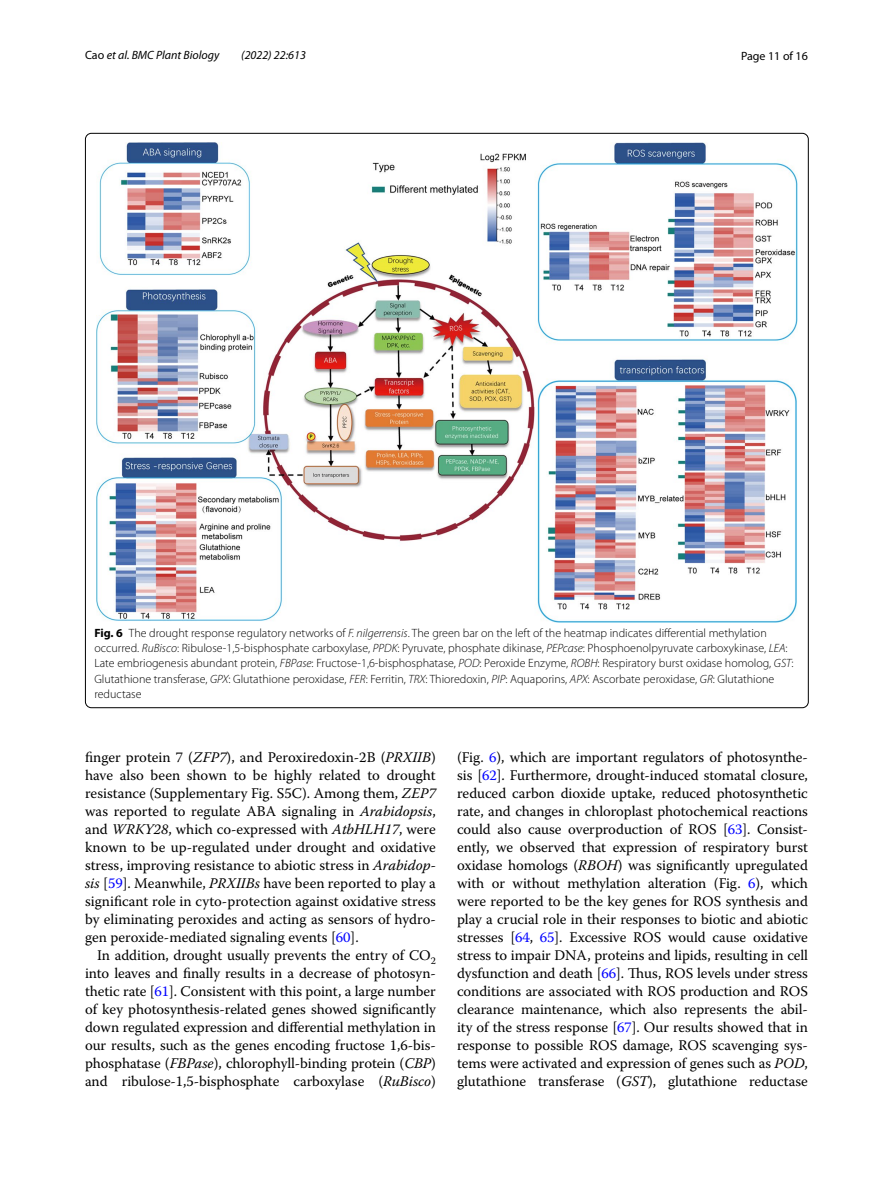
<style>
.page{position:relative;width:893px;height:1187px;background:#fff}
.page>*{position:absolute;margin:0;border:0;box-sizing:border-box;transform-origin:0 0}
.t1{font:14.7px/18px "Warnock Pro";letter-spacing:-.005em;color:#000;text-align:justify}
.t2{font:300 12px/15px "Myriad Pro";color:#000}
.t3{font:italic 12px "Myriad Pro";color:#000}
.t4{font:12px "Myriad Pro";color:#000}
.s1{font-style:normal}
.s2{font-weight:700}
.s3{font-style:italic}
.s4{color:#00f}
</style>
<div class="page">
<img style="left:97px;top:142px;width:700px;height:480px">
<p class="t3" style="left:85px;top:48px;width:136px"><span class="s1">Cao</span> et al. BMC Plant Biology</p>
<p class="t3" style="left:241px;top:48px;width:66px">(2022) 22:613</p>
<p class="t4" style="left:741px;top:48px;width:68px">Page 11 of 16</p>
<p class="t2" style="left:94px;top:626px;width:701px"><span class="s2">Fig. 6</span> The drought response regulatory networks of <span class="s3">F. nilgerrensis</span>. The green bar on the left of the heatmap indicates differential methylation occurred. <span class="s3">RuBisco</span>: Ribulose-1,5-bisphosphate carboxylase, <span class="s3">PPDK</span>: Pyruvate, phosphate dikinase, <span class="s3">PEPcase</span>: Phosphoenolpyruvate carboxykinase, <span class="s3">LEA</span>:<br>Late embriogenesis abundant protein, <span class="s3">FBPase</span>: Fructose-1,6-bisphosphatase, <span class="s3">POD</span>: Peroxide Enzyme, <span class="s3">ROBH</span>: Respiratory burst oxidase homolog, <span class="s3">GST</span>:<br>Glutathione transferase, <span class="s3">GPX</span>: Glutathione peroxidase, <span class="s3">FER</span>: Ferritin, <span class="s3">TRX</span>: Thioredoxin, <span class="s3">PIP</span>: Aquaporins, <span class="s3">APX</span>: Ascorbate peroxidase, <span class="s3">GR</span>: Glutathione reductase</p>
<p class="t1" style="left:85px;top:747px;width:352px">finger protein 7 (<span class="s3">ZFP7</span>), and Peroxiredoxin-2B (<span class="s3">PRXIIB</span>) have also been shown to be highly related to drought resistance (Supplementary Fig. S5C). Among them, <span class="s3">ZEP7 </span>was reported to regulate ABA signaling in <span class="s3">Arabidopsis</span>, and <span class="s3">WRKY28</span>, which co-expressed with <span class="s3">AtbHLH17</span>, were known to be up-regulated under drought and oxidative stress, improving resistance to abiotic stress in <span class="s3">Arabidop&shy;sis</span> [<span class="s4">59</span>]. Meanwhile, <span class="s3">PRXIIBs</span> have been reported to play a significant role in cyto-protection against oxidative stress by eliminating peroxides and acting as sensors of hydro&shy;gen peroxide-mediated signaling events [<span class="s4">60</span>].</p>
<p class="t1" style="left:85px;top:945px;width:352px;text-indent:12px">In addition, drought usually prevents the entry of CO<sub>2 </sub>into leaves and finally results in a decrease of photosyn&shy;thetic rate [<span class="s4">61</span>]. Consistent with this point, a large number of key photosynthesis-related genes showed significantly down regulated expression and differential methylation in our results, such as the genes encoding fructose 1,6-bis&shy;phosphatase (<span class="s3">FBPase</span>), chlorophyll-binding protein (<span class="s3">CBP</span>) and ribulose-1,5-bisphosphate carboxylase (<span class="s3">RuBisco</span>)</p>
<p class="t1" style="left:457px;top:747px;width:352px">(Fig. <span class="s4">6</span>), which are important regulators of photosynthe&shy;sis [<span class="s4">62</span>]. Furthermore, drought-induced stomatal closure, reduced carbon dioxide uptake, reduced photosynthetic rate, and changes in chloroplast photochemical reactions could also cause overproduction of ROS [<span class="s4">63</span>]. Consist&shy;ently, we observed that expression of respiratory burst oxidase homologs (<span class="s3">RBOH</span>) was significantly upregulated with or without methylation alteration (Fig. <span class="s4">6</span>), which were reported to be the key genes for ROS synthesis and play a crucial role in their responses to biotic and abiotic stresses [<span class="s4">64</span>, <span class="s4">65</span>]. Excessive ROS would cause oxidative stress to impair DNA, proteins and lipids, resulting in cell dysfunction and death [<span class="s4">66</span>]. Thus, ROS levels under stress conditions are associated with ROS production and ROS clearance maintenance, which also represents the abil&shy;ity of the stress response [<span class="s4">67</span>]. Our results showed that in response to possible ROS damage, ROS scavenging sys&shy;tems were activated and expression of genes such as <span class="s3">POD</span>, glutathione transferase (<span class="s3">GST</span>), glutathione reductase</p>
</div>
